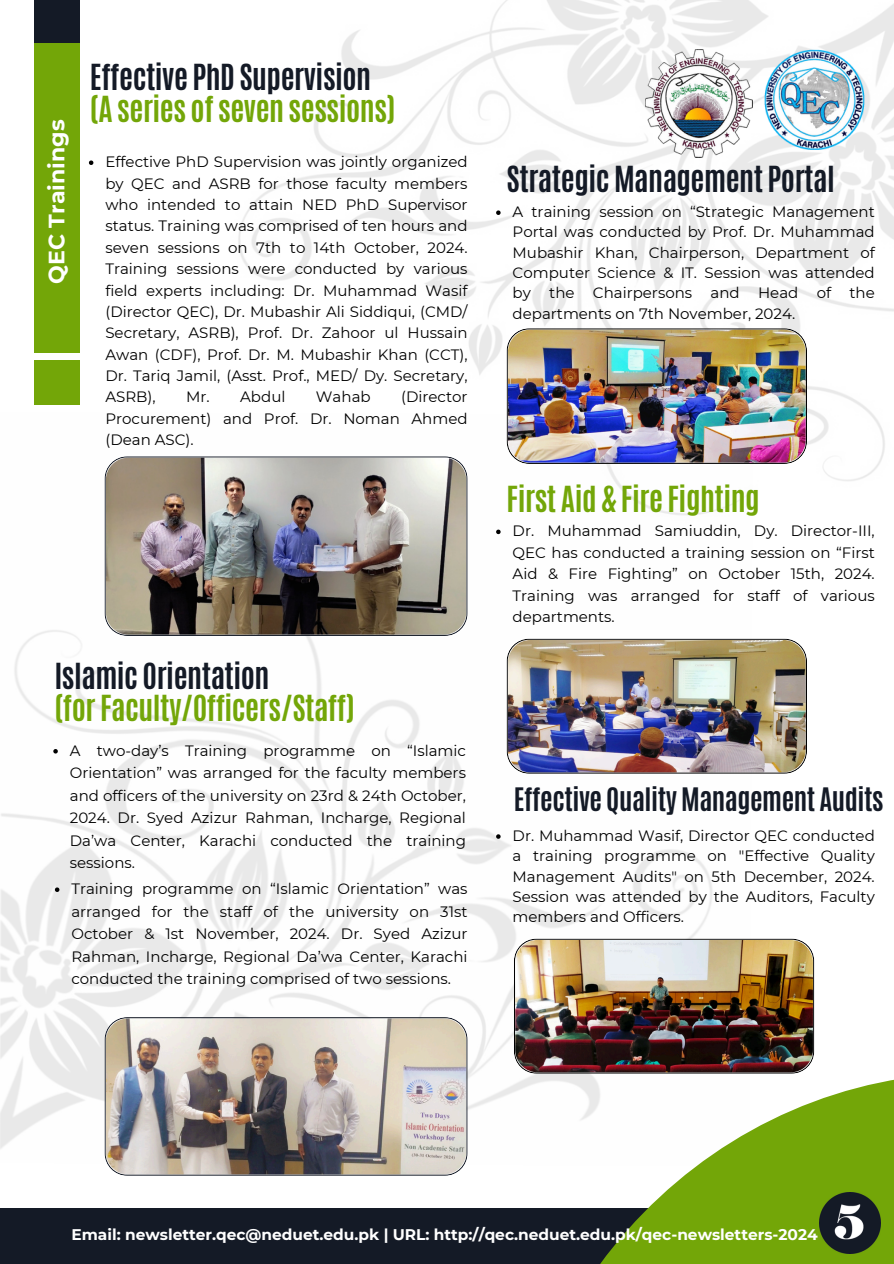
<style>
.page{position:relative;width:894px;height:1264px;background:#fff}
.page>*{position:absolute;margin:0;border:0;box-sizing:border-box;transform-origin:0 0}
.t1{font:700 30px/32.7px "Antonio";letter-spacing:-.015em;color:#73a608}
.t2{font:700 30px "Antonio";letter-spacing:-.015em;color:#141a26}
.t3{font:700 27px "Antonio";letter-spacing:-.015em;color:#141a26}
.t4{font:700 22.2px "Montserrat";color:#fff}
.t5{font:700 15.45px "Montserrat";color:#fff}
.t6{font:15px/21.3px "Montserrat";color:#000;text-align:justify}
.s1{color:#141a26}
</style>
<div class="page">
<div style="left:0;top:1207px;width:754px;height:56px;background:#141a26"></div>
<img style="left:238px;top:0;width:655px;height:682px">
<img style="left:0;top:412px;width:752px;height:745px">
<img style="left:506px;top:638px;width:300px;height:135px">
<svg style="left:506px;top:1072px;width:387px;height:191px"></svg>
<img style="left:645px;top:49px;width:107px;height:108px">
<img style="left:757px;top:43px;width:113px;height:115px">
<div style="left:34px;top:0;width:45px;height:353px;background:#73a608"></div>
<div style="left:35px;top:361px;width:45px;height:44px;background:#73a608"></div>
<div style="left:34px;top:0;width:45px;height:43px;background:#141a26"></div>
<img style="left:104px;top:456px;width:363px;height:180px">
<img style="left:104px;top:1017px;width:363px;height:158px">
<svg style="left:89px;top:160px;width:4px;height:5px"></svg>
<svg style="left:496px;top:529px;width:4px;height:5px"></svg>
<svg style="left:53px;top:749px;width:5px;height:4px"></svg>
<svg style="left:55px;top:887px;width:4px;height:5px"></svg>
<img style="left:506px;top:328px;width:300px;height:136px">
<svg style="left:496px;top:210px;width:4px;height:5px"></svg>
<img style="left:513px;top:938px;width:301px;height:135px">
<svg style="left:496px;top:834px;width:4px;height:4px"></svg>
<img style="left:819px;top:1192px;width:61px;height:61px">
<p class="t4" style="left:43px;top:283px;width:165px;rotate:-90deg">QEC Trainings</p>
<p class="t1" style="left:90px;top:61px;width:307px"><span class="s1">Effective PhD Supervision </span>(A series of seven sessions)</p>
<p class="t6" style="left:105px;top:151px;width:363px">Effective PhD Supervision was jointly organized by QEC and ASRB for those faculty members who intended to attain NED PhD Supervisor status. Training was comprised of ten hours and seven sessions on 7th to 14th October, 2024.<br>Training sessions were conducted by various field experts including: Dr. Muhammad Wasif (Director QEC), Dr. Mubashir Ali Siddiqui, (CMD/ Secretary, ASRB), Prof. Dr. Zahoor ul Hussain Awan (CDF), Prof. Dr. M. Mubashir Khan (CCT), Dr. Tariq Jamil, (Asst. Prof., MED/ Dy. Secretary, ASRB),</p>
<p class="t6" style="left:105px;top:386px;width:363px;text-indent:296px">(Director Procurement) and Prof. Dr. Noman Ahmed (Dean ASC).</p>
<p class="t6" style="left:186px;top:386px;width:101px">Mr. Abdul</p>
<p class="t6" style="left:316px;top:386px;width:56px">Wahab</p>
<h1 class="t1" style="left:54px;top:659px;width:302px"><span class="s1">Islamic Orientation<br></span>(for Faculty/Officers/Staff)</h1>
<p class="t6" style="left:70px;top:739px;width:397px;line-height:22.5px">A two-day’s Training programme on “Islamic Orientation” was arranged for the faculty members and officers of the university on 23rd &amp; 24th October, 2024. Dr. Syed Azizur Rahman, Incharge, Regional Da’wa Center, Karachi conducted the training sessions.</p>
<h1 class="t6" style="left:71px;top:877px;width:397px;line-height:22.5px">Training programme on “Islamic Orientation” was arranged for the staff of the university on 31st October &amp; 1st November, 2024. Dr. Syed Azizur Rahman, Incharge, Regional Da’wa Center, Karachi conducted the training comprised of two sessions.</h1>
<h1 class="t2" style="left:506px;top:158px;width:330px">Strategic Management Portal</h1>
<p class="t6" style="left:512px;top:202px;width:363px;line-height:20.2px">A training session on “Strategic Management Portal was conducted by Prof. Dr. Muhammad Mubashir Khan, Chairperson, Department of Computer Science &amp; IT. Session was attended by the Chairpersons and Head of the departments on 7th November, 2024.</p>
<p class="t1" style="left:506px;top:483px;width:254px">First Aid &amp; Fire Fighting</p>
<p class="t6" style="left:512px;top:520px;width:363px">Dr. Muhammad Samiuddin, Dy. Director-III, QEC has conducted a training session on “First Aid &amp; Fire Fighting” on October 15th, 2024.<br>Training was arranged for staff of various departments.</p>
<p class="t3" style="left:513px;top:780px;width:371px">Effective Quality Management Audits</p>
<p class="t6" style="left:512px;top:825px;width:363px;line-height:20.2px">Dr. Muhammad Wasif, Director QEC conducted a training programme on "Effective Quality Management Audits" on 5th December, 2024.<br>Session was attended by the Auditors, Faculty members and Officers.</p>
<h2 class="t5" style="left:71px;top:1224px;width:747px">Email: newsletter.qec@neduet.edu.pk | URL: http://qec.neduet.edu.pk/qec-newsletters-2024</h2>
</div>
